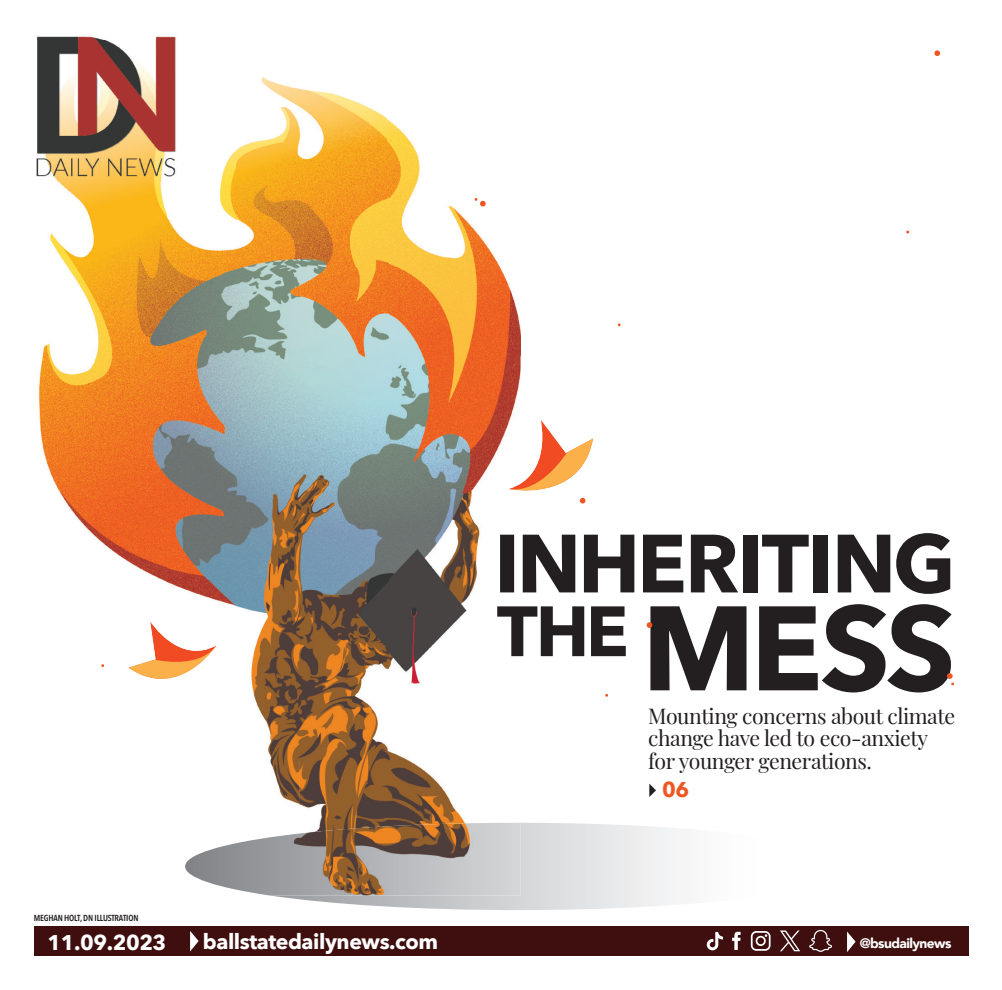
<style>
.page{position:relative;width:1002px;height:990px;background:#fff}
.page>*{position:absolute;margin:0;border:0;box-sizing:border-box;transform-origin:0 0}
.t1{font:700 118.62px "Avenir Next";color:#231f20}
.t2{font:700 81.62px "Avenir Next";letter-spacing:-.02em;color:#231f20}
.t3{font:700 70.38px "Avenir Next";color:#231f20}
.t4{font:21.25px/22.5px "Playfair Display";letter-spacing:-.02em;color:#231f20}
.t5{font:700 21.25px "Avenir Next";letter-spacing:-.02em;color:#fff}
.t6{font:700 21.25px "Avenir Next";color:#ee5622}
.t7{font:900 13.75px "Avenir";letter-spacing:-.04em;color:#fff}
.t8{font:600 8.75px "Avenir Next Condensed";letter-spacing:-.02em;color:#231f20}
.s1{color:#231f20}
</style>
<div class="page">
<img style="left:269px;top:823px;width:412px;height:87px">
<img style="left:167px;top:77px;width:220px;height:683px">
<img style="left:387px;top:119px;width:133px;height:704px">
<img style="left:38px;top:181px;width:129px;height:485px">
<img style="left:270px;top:760px;width:29px;height:44px">
<img style="left:299px;top:760px;width:89px;height:63px">
<img style="left:500px;top:533px;width:20px;height:61px">
<img style="left:497px;top:606px;width:23px;height:50px">
<img style="left:185px;top:823px;width:335px;height:72px">
<div style="left:34px;top:926px;width:934px;height:30px;background:#3e0f0e"></div>
<svg style="left:732px;top:932px;width:8px;height:18px"></svg>
<svg style="left:750px;top:931px;width:20px;height:20px"></svg>
<svg style="left:780px;top:930px;width:20px;height:21px"></svg>
<svg style="left:809px;top:930px;width:22px;height:22px"></svg>
<svg style="left:190px;top:931px;width:8px;height:21px"></svg>
<svg style="left:847px;top:932px;width:8px;height:20px"></svg>
<svg style="left:706px;top:932px;width:16px;height:18px"></svg>
<img style="left:37px;top:36px;width:139px;height:5px">
<img style="left:36px;top:41px;width:145px;height:140px">
<svg style="left:128px;top:621px;width:89px;height:63px"></svg>
<svg style="left:508px;top:419px;width:85px;height:85px"></svg>
<svg style="left:646px;top:622px;width:6px;height:6px"></svg>
<svg style="left:934px;top:50px;width:5px;height:6px"></svg>
<svg style="left:947px;top:673px;width:6px;height:12px"></svg>
<svg style="left:474px;top:198px;width:11px;height:9px"></svg>
<h2 class="t2" style="left:494px;top:493px;width:463px">INHERITING</h2>
<h3 class="t3" style="left:497px;top:571px;width:133px">THE</h3>
<h1 class="t1" style="left:641px;top:546px;width:315px">MESS</h1>
<p class="t8" style="left:34px;top:911px;width:106px">MEGHAN HOLT, DN ILLUSTRATION</p>
<p class="t4" style="left:648px;top:703px;width:308px">Mounting concerns about climate change have led to eco-anxiety for younger generations.</p>
<p class="t6" style="left:641px;top:771px;width:49px"><span class="s1">✔</span>06</p>
<p class="t5" style="left:48px;top:925px;width:120px">11.09.2023</p>
<p class="t5" style="left:203px;top:924px;width:237px">ballstatedailynews.com</p>
<p class="t7" style="left:859px;top:931px;width:93px">@bsudailynews</p>
</div>
